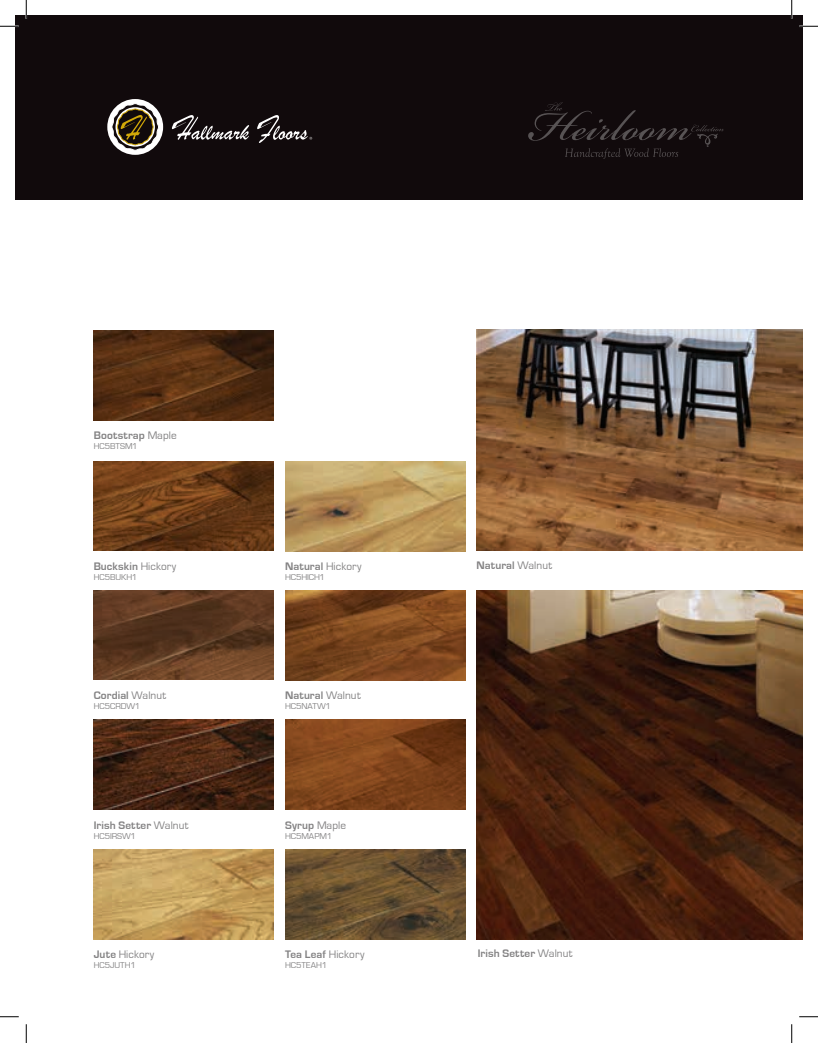
<style>
.page{position:relative;width:818px;height:1043px;background:#fff}
.page>*{position:absolute;margin:0;border:0;box-sizing:border-box;transform-origin:0 0}
.t1{font:700 11.25px "Eurostile";letter-spacing:.01em;color:#838283}
.t2{font:11.25px "Eurostile";letter-spacing:.01em;color:#838283}
.t3{font:8.75px "Eurostile";letter-spacing:-.005em;color:#838283}
.s1{font-weight:400}
.s2{font-weight:700}
</style>
<div class="page">
<div style="left:15px;top:15px;width:787px;height:184px;background:#110a0c"></div>
<svg style="left:107px;top:99px;width:56px;height:56px"></svg>
<svg style="left:172px;top:115px;width:77px;height:25px"></svg>
<svg style="left:257px;top:115px;width:55px;height:28px"></svg>
<svg style="left:528px;top:102px;width:196px;height:57px"></svg>
<img style="left:94px;top:330px;width:180px;height:90px">
<img style="left:285px;top:461px;width:180px;height:90px">
<img style="left:94px;top:590px;width:180px;height:90px">
<img style="left:94px;top:461px;width:180px;height:89px">
<img style="left:285px;top:590px;width:180px;height:90px">
<img style="left:94px;top:720px;width:180px;height:90px">
<img style="left:285px;top:720px;width:180px;height:90px">
<img style="left:94px;top:849px;width:180px;height:90px">
<img style="left:285px;top:849px;width:180px;height:90px">
<img style="left:476px;top:330px;width:326px;height:220px">
<img style="left:476px;top:590px;width:326px;height:349px">
<svg style="left:0;top:25px;width:19px;height:2px"></svg>
<svg style="left:799px;top:25px;width:19px;height:2px"></svg>
<svg style="left:0;top:1016px;width:19px;height:1px"></svg>
<svg style="left:799px;top:1016px;width:19px;height:1px"></svg>
<svg style="left:25px;top:0;width:2px;height:19px"></svg>
<svg style="left:25px;top:1024px;width:2px;height:18px"></svg>
<svg style="left:790px;top:0;width:2px;height:19px"></svg>
<svg style="left:791px;top:1024px;width:1px;height:18px"></svg>
<p class="t1" style="left:94px;top:429px;width:85px">Bootstrap <span class="s1">Maple</span></p>
<p class="t3" style="left:94px;top:441px;width:45px">HC5BTSM1</p>
<p class="t1" style="left:94px;top:560px;width:84px">Buckskin <span class="s1">Hickory</span></p>
<p class="t3" style="left:94px;top:572px;width:45px">HC5BUKH1</p>
<p class="t1" style="left:285px;top:560px;width:78px">Natural <span class="s1">Hickory</span></p>
<p class="t3" style="left:285px;top:572px;width:41px">HC5HICH1</p>
<p class="t1" style="left:476px;top:559px;width:77px">Natural <span class="s1">Walnut</span></p>
<p class="t1" style="left:94px;top:689px;width:74px">Cordial <span class="s1">Walnut</span></p>
<p class="t3" style="left:94px;top:701px;width:48px">HC5CRDW1</p>
<p class="t1" style="left:285px;top:689px;width:77px">Natural <span class="s1">Walnut</span></p>
<p class="t3" style="left:285px;top:701px;width:47px">HC5NATW1</p>
<p class="t1" style="left:94px;top:818px;width:96px">Irish Setter <span class="s1">Walnut</span></p>
<p class="t3" style="left:94px;top:831px;width:44px">HC5IRSW1</p>
<p class="t1" style="left:285px;top:818px;width:63px">Syrup <span class="s1">Maple</span></p>
<p class="t3" style="left:285px;top:831px;width:48px">HC5MAPM1</p>
<p class="t2" style="left:94px;top:948px;width:62px"><span class="s2">Jute</span> Hickory</p>
<p class="t3" style="left:94px;top:960px;width:43px">HC5JUTH1</p>
<p class="t1" style="left:285px;top:948px;width:81px">Tea Leaf <span class="s1">Hickory</span></p>
<p class="t3" style="left:285px;top:960px;width:43px">HC5TEAH1</p>
<p class="t1" style="left:478px;top:946px;width:96px">Irish Setter <span class="s1">Walnut</span></p>
</div>
